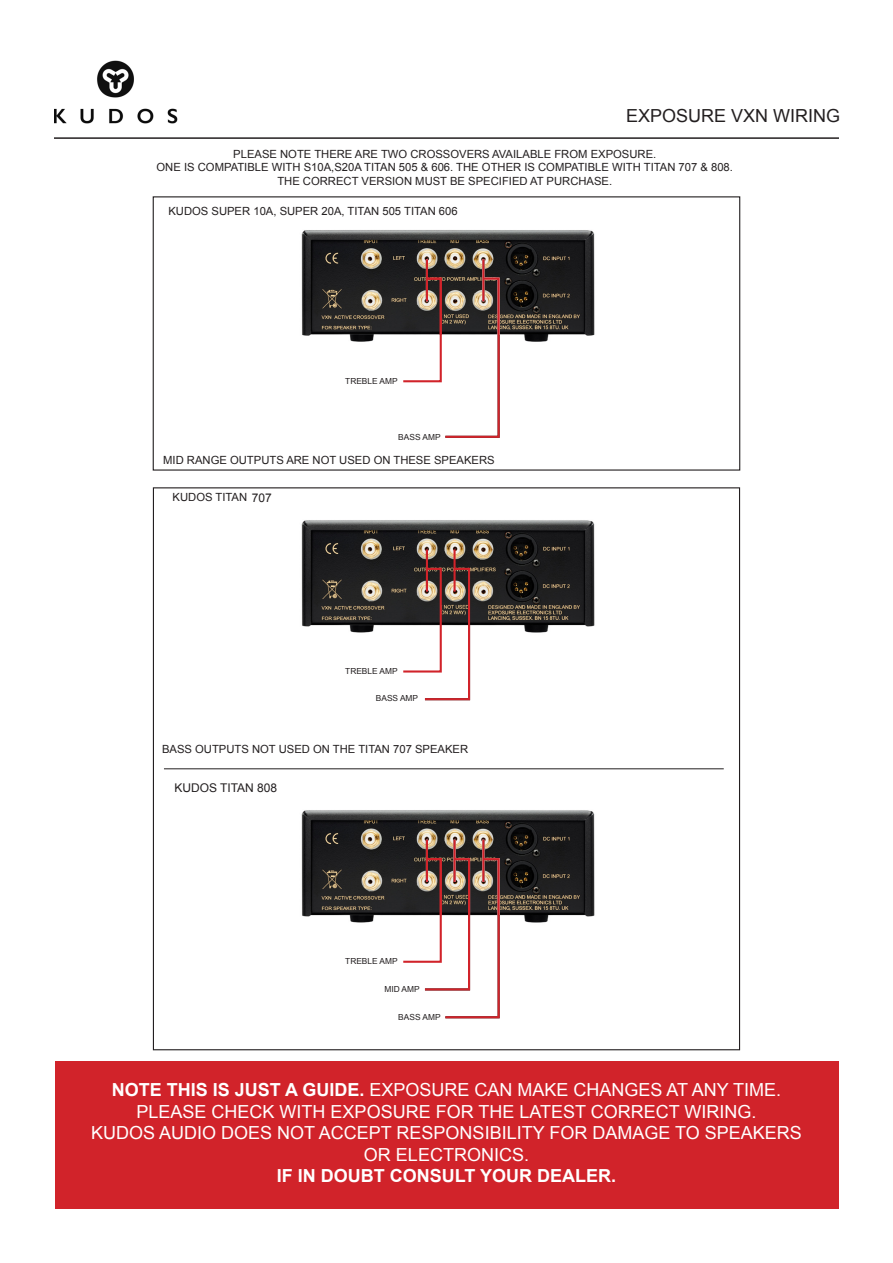
<style>
.page{position:relative;width:893px;height:1263px;background:#fff}
.page>*{position:absolute;margin:0;border:0;box-sizing:border-box;transform-origin:0 0}
.t1{font:18px "Arial";color:#fff}
.t2{font:700 18px "Arial";color:#fff}
.t3{font:18px "Arial";color:#231f20}
.t4{font:12px "Arial";color:#231f20}
.t5{font:11.25px "Arial";color:#231f20}
.t6{font:8.4px "Arial";color:#231f20}
.s1{font-size:12px}
.s2{font-weight:700}
</style>
<div class="page">
<img style="left:54px;top:60px;width:124px;height:64px">
<hr style="left:54px;top:137px;width:785px;height:2px;background:#231f20">
<div style="left:55px;top:1062px;width:783px;height:147px;background:#d1232a"></div>
<img style="left:301px;top:230px;width:294px;height:112px">
<div style="left:153px;top:196px;width:587px;height:275px;border:1px solid #231f20"></div>
<svg style="left:401px;top:277px;width:100px;height:161px"></svg>
<hr style="left:482px;top:259px;width:2px;height:42px;background:#d1232a">
<hr style="left:426px;top:259px;width:2px;height:42px;background:#d1232a">
<img style="left:301px;top:520px;width:294px;height:113px">
<hr style="left:453px;top:549px;width:3px;height:43px;background:#d1232a">
<svg style="left:401px;top:567px;width:70px;height:134px"></svg>
<hr style="left:426px;top:549px;width:2px;height:43px;background:#d1232a">
<img style="left:301px;top:810px;width:294px;height:113px">
<svg style="left:401px;top:857px;width:100px;height:162px"></svg>
<hr style="left:482px;top:840px;width:2px;height:42px;background:#d1232a">
<hr style="left:453px;top:840px;width:3px;height:42px;background:#d1232a">
<hr style="left:426px;top:840px;width:2px;height:42px;background:#d1232a">
<hr style="left:164px;top:768px;width:560px;height:1px;background:#231f20">
<p class="t3" style="left:626px;top:103px;width:216px">EXPOSURE VXN WIRING</p>
<p class="t5" style="left:233px;top:146px;width:425px">PLEASE NOTE THERE ARE TWO CROSSOVERS AVAILABLE FROM EXPOSURE.</p>
<p class="t5" style="left:157px;top:160px;width:578px">ONE IS COMPATIBLE WITH S10A,S20A TITAN 505 &amp; 606. THE OTHER IS COMPATIBLE WITH TITAN 707 &amp; 808.</p>
<p class="t5" style="left:277px;top:173px;width:336px">THE CORRECT VERSION MUST BE SPECIFIED AT PURCHASE.</p>
<p class="t5" style="left:168px;top:204px;width:291px">KUDOS SUPER 10A, SUPER 20A, TITAN 505 TITAN 606</p>
<p class="t6" style="left:345px;top:375px;width:54px">TREBLE AMP</p>
<p class="t6" style="left:398px;top:431px;width:44px">BASS AMP</p>
<p class="t5" style="left:163px;top:452px;width:333px">MID RANGE OUTPUTS ARE NOT USED ON THESE SPEAKERS</p>
<p class="t5" style="left:173px;top:490px;width:101px">KUDOS TITAN <span class="s1">707</span></p>
<p class="t6" style="left:345px;top:665px;width:54px">TREBLE AMP</p>
<p class="t6" style="left:376px;top:693px;width:44px">BASS AMP</p>
<p class="t5" style="left:162px;top:741px;width:308px">BASS OUTPUTS NOT USED ON THE TITAN 707 SPEAKER</p>
<p class="t5" style="left:173px;top:780px;width:117px">KUDOS TITAN 808808</p>
<p class="t4" style="left:174px;top:780px;width:104px">KUDOS TITAN 808</p>
<p class="t6" style="left:345px;top:956px;width:54px">TREBLE AMP</p>
<p class="t6" style="left:384px;top:984px;width:37px">MID AMP</p>
<p class="t6" style="left:398px;top:1011px;width:44px">BASS AMP</p>
<p class="t1" style="left:112px;top:1078px;width:671px"><span class="s2">NOTE THIS IS JUST A GUIDE.</span> EXPOSURE CAN MAKE CHANGES AT ANY TIME.</p>
<p class="t1" style="left:137px;top:1099px;width:621px">PLEASE CHECK WITH EXPOSURE FOR THE LATEST CORRECT WIRING.</p>
<p class="t1" style="left:91px;top:1121px;width:712px">KUDOS AUDIO DOES NOT ACCEPT RESPONSIBILITY FOR DAMAGE TO SPEAKERS</p>
<p class="t1" style="left:364px;top:1142px;width:167px">OR ELECTRONICS.</p>
<p class="t2" style="left:277px;top:1164px;width:341px">IF IN DOUBT CONSULT YOUR DEALER.</p>
</div>
